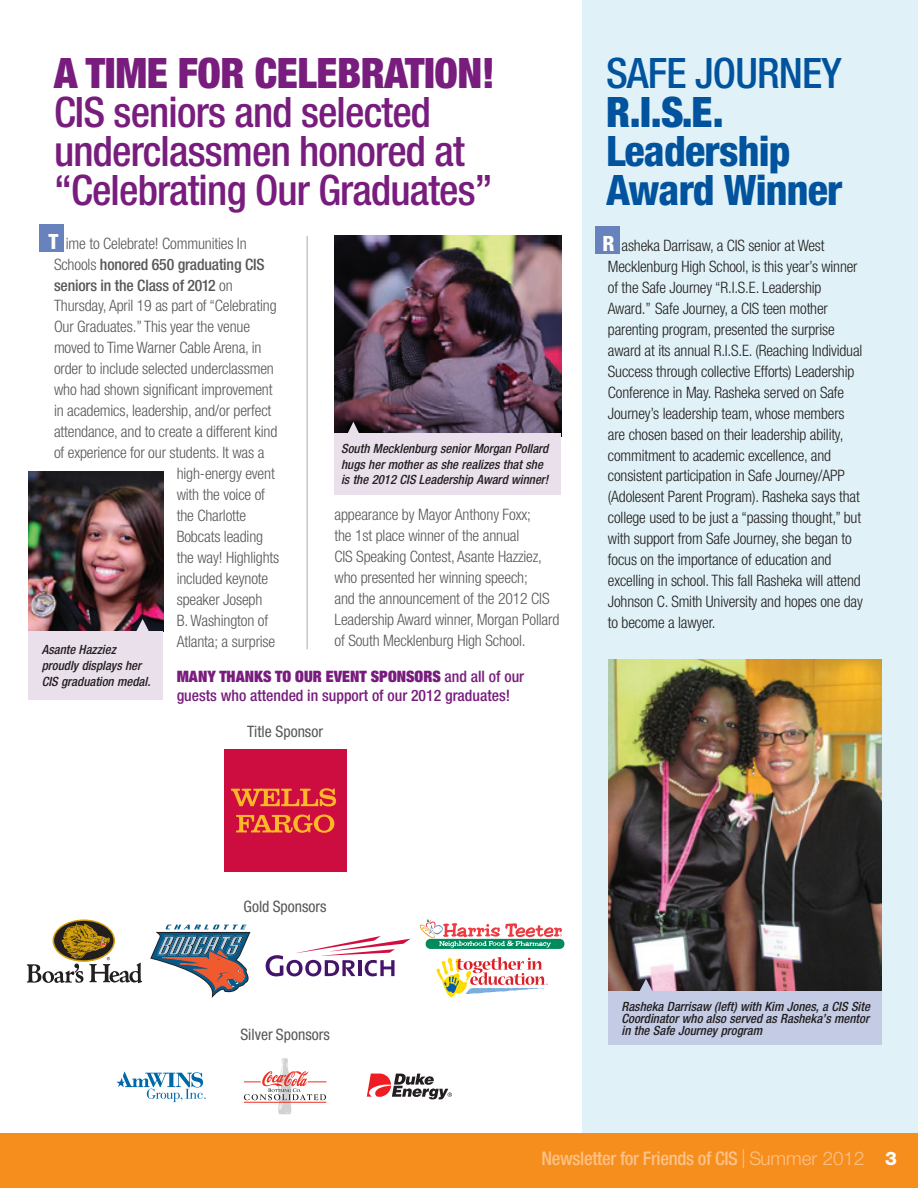
<style>
.page{position:relative;width:918px;height:1188px;background:#fff}
.page>*{position:absolute;margin:0;border:0;box-sizing:border-box;transform-origin:0 0}
.t1{font:500 condensed 42px/39px "Helvetica Neue";letter-spacing:-.02em;color:#781d7d}
.t2{font:800 condensed 42px/39px "Helvetica Neue";letter-spacing:-.02em;color:#01539e}
.t3{font:900 condensed 42px "Helvetica Neue";color:#781d7d}
.t4{font:500 condensed 42px "Helvetica Neue";letter-spacing:.035em;color:#01539e}
.t5{font:900 condensed 42px "Helvetica Neue";color:#01539e}
.t6{font:800 condensed 21px "Helvetica Neue";color:#fff}
.t7{font:500 condensed 18.75px "Helvetica Neue";letter-spacing:-.02em;color:#fcc287}
.t8{font:300 condensed 15.75px/21px "Helvetica Neue";letter-spacing:-.01em;color:#231f20}
.t9{font:300 condensed 15.75px/21px "Helvetica Neue";letter-spacing:-.01em;color:#57585a}
.t10{font:500 condensed 15.75px/19.5px "Helvetica Neue";color:#781d7d}
.t11{font:500 condensed 15.75px "Helvetica Neue";letter-spacing:-.01em;color:#57585a}
.t12{font:condensed 15.75px "Helvetica Neue";color:#57585a}
.t13{font:italic 500 condensed 12.75px/15.8px "Helvetica Neue";color:#231f20}
.s1{font-weight:300}
.s2{font-weight:900;font-stretch:expanded}
.s3{font-weight:300;font-stretch:normal}
.s4{font-weight:800;font-stretch:normal;color:#fff}
</style>
<div class="page">
<div style="left:582px;top:0;width:336px;height:1141px;background:#e0f2f7"></div>
<div style="left:0;top:1134px;width:918px;height:54px;background:#f68e1e"></div>
<img style="left:608px;top:660px;width:274px;height:331px">
<div style="left:608px;top:991px;width:274px;height:53px;background:#c3cbe5"></div>
<svg style="left:638px;top:979px;width:16px;height:12px"></svg>
<div style="left:224px;top:749px;width:122px;height:123px;background:#cd0d40"></div>
<svg style="left:231px;top:788px;width:105px;height:19px"></svg>
<svg style="left:236px;top:815px;width:98px;height:18px"></svg>
<svg style="left:116px;top:1072px;width:90px;height:30px"></svg>
<svg style="left:244px;top:1058px;width:82px;height:56px"></svg>
<svg style="left:367px;top:1074px;width:85px;height:25px"></svg>
<svg style="left:53px;top:919px;width:62px;height:43px"></svg>
<svg style="left:27px;top:923px;width:115px;height:60px"></svg>
<svg style="left:266px;top:936px;width:145px;height:40px"></svg>
<div style="left:426px;top:939px;width:138px;height:10px;background:#008a5e;border-radius:5px"></div>
<svg style="left:420px;top:919px;width:142px;height:29px"></svg>
<svg style="left:437px;top:957px;width:111px;height:40px"></svg>
<svg style="left:150px;top:925px;width:100px;height:73px"></svg>
<img style="left:28px;top:471px;width:135px;height:160px">
<div style="left:28px;top:631px;width:135px;height:68px;background:#e9e0ec"></div>
<svg style="left:135px;top:619px;width:15px;height:12px"></svg>
<img style="left:334px;top:236px;width:227px;height:197px">
<div style="left:334px;top:433px;width:227px;height:61px;background:#e9e0ec"></div>
<svg style="left:347px;top:422px;width:13px;height:11px"></svg>
<div style="left:40px;top:224px;width:24px;height:28px;background:#6782bc"></div>
<div style="left:596px;top:226px;width:24px;height:28px;background:#6782bc"></div>
<hr style="left:307px;top:236px;width:1px;height:413px;background:#a8a9ad">
<h1 class="t3" style="left:54px;top:47px;width:72px">A TIME</h1>
<h1 class="t3" style="left:178px;top:47px;width:160px">FOR CELEBRATIO</h1>
<h1 class="t3" style="left:457px;top:47px;width:39px">N!</h1>
<h1 class="t1" style="left:54px;top:92px;width:440px">CIS seniors and selected underclassmen honored at “Celebrating Our Graduates”</h1>
<p class="t9" style="left:66px;top:232px;width:182px">ime to Celebrate! Communities In</p>
<p class="t11" style="left:54px;top:255px;width:212px"><span class="s1">Schools</span> honored 650 graduating CIS</p>
<p class="t11" style="left:54px;top:276px;width:180px">seniors in the Class of 2012 <span class="s1">on</span></p>
<p class="t9" style="left:54px;top:295px;width:224px">Thursday, April 19 as part of “Celebrating</p>
<p class="t9" style="left:54px;top:316px;width:198px">Our Graduates.” This year the venue</p>
<p class="t9" style="left:54px;top:337px;width:209px">moved to Time Warner Cable Arena, in</p>
<p class="t9" style="left:54px;top:358px;width:221px">order to include selected underclassmen</p>
<p class="t9" style="left:54px;top:379px;width:220px">who had shown significant improvement</p>
<p class="t9" style="left:54px;top:400px;width:219px">in academics, leadership, and/or perfect</p>
<p class="t9" style="left:54px;top:421px;width:225px">attendance, and to create a different kind</p>
<p class="t9" style="left:54px;top:442px;width:212px">of experience for our students. It was a</p>
<p class="t9" style="left:177px;top:463px;width:100px">high-energy event</p>
<p class="t9" style="left:177px;top:484px;width:90px">with the voice of</p>
<p class="t9" style="left:177px;top:505px;width:71px">the Charlotte</p>
<p class="t9" style="left:177px;top:526px;width:88px">Bobcats leading</p>
<p class="t9" style="left:177px;top:547px;width:104px">the way! Highlights</p>
<p class="t9" style="left:177px;top:568px;width:93px">included keynote</p>
<p class="t9" style="left:177px;top:589px;width:87px">speaker Joseph</p>
<p class="t9" style="left:177px;top:610px;width:93px">B. Washington of</p>
<p class="t9" style="left:177px;top:631px;width:100px">Atlanta; a surprise</p>
<h1 class="t4" style="left:606px;top:48px;width:237px">Safe Journey</h1>
<h1 class="t5" style="left:606px;top:86px;width:119px">R.I.S.E.</h1>
<h1 class="t2" style="left:606px;top:131px;width:238px">Leadership<br>Award Winner</h1>
<h2 class="t6" style="left:49px;top:229px;width:11px">T</h2>
<h2 class="t6" style="left:603px;top:231px;width:14px">R</h2>
<p class="t8" style="left:608px;top:234px;width:256px;text-indent:14px">asheka Darrisaw, a CIS senior at West Mecklenburg High School, is this year’s winner of the Safe Journey “R.I.S.E. Leadership Award.” Safe Journey, a CIS teen mother parenting program, presented the surprise award at its annual R.I.S.E. (Reaching Individual Success through collective Efforts) Leadership Conference in May. Rasheka served on Safe Journey’s leadership team, whose members are chosen based on their leadership ability, commitment to academic excellence, and consistent participation in Safe Journey/APP (Adolesent Parent Program). Rasheka says that college used to be just a “passing thought,” but with support from Safe Journey, she began to focus on the importance of education and excelling in school. This fall Rasheka will attend Johnson C. Smith University and hopes one day to become a lawyer.</p>
<p class="t13" style="left:341px;top:440px;width:209px">South Mecklenburg senior Morgan Pollard hugs her mother as she realizes that she is the 2012 CIS Leadership Award winner!</p>
<p class="t9" style="left:335px;top:504px;width:226px">appearance by Mayor Anthony Foxx;<br>the 1st place winner of the annual<br>CIS Speaking Contest, Asante Hazziez, who presented her winning speech;<br>and the announcement of the 2012 CIS Leadership Award winner, Morgan Pollard of South Mecklenburg High School.</p>
<p class="t13" style="left:42px;top:642px;width:110px">Asante Hazziez proudly displays her<br>CIS graduation medal.</p>
<p class="t10" style="left:177px;top:666px;width:349px"><span class="s2">MANY THANKS TO OUR EVENT SPONSORS</span> and all of our guests who attended in support of our 2012 graduates!</p>
<p class="t12" style="left:247px;top:722px;width:77px">Title Sponsor</p>
<p class="t12" style="left:244px;top:897px;width:85px">Gold Sponsors</p>
<p class="t12" style="left:240px;top:1025px;width:91px">Silver Sponsors</p>
<p class="t13" style="left:622px;top:1000px;width:250px;line-height:12px;text-align:justify">Rasheka Darrisaw (left) with Kim Jones, a CIS Site Coordinator who also served as Rasheka’s mentor in the Safe Journey program</p>
<p class="t7" style="left:542px;top:1147px;width:357px">Newsletter for Friends of CIS <span class="s3">| Summer 2012</span> <span class="s4">3</span></p>
</div>
